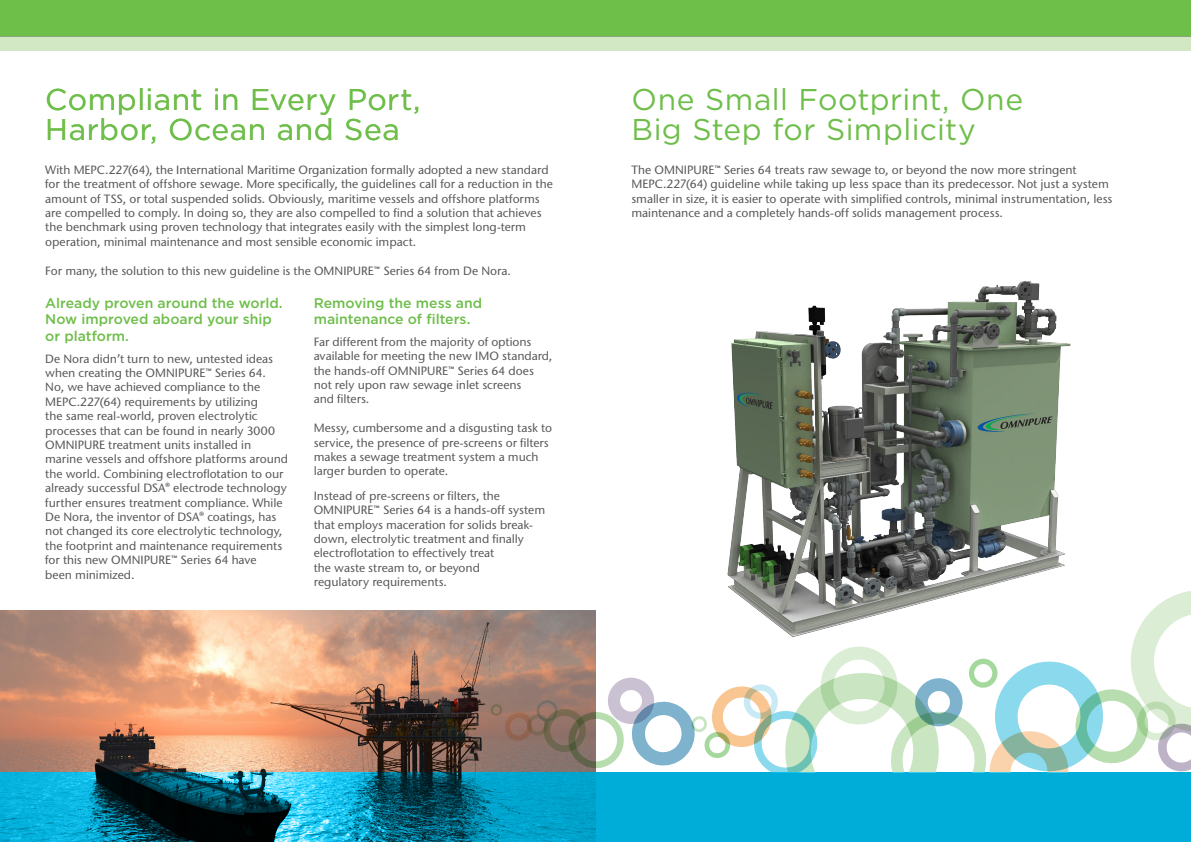
<style>
.page{position:relative;width:1191px;height:842px;background:#fff}
.page>*{position:absolute;margin:0;border:0;box-sizing:border-box;transform-origin:0 0}
.t1{font:30px/30px "Gotham";letter-spacing:.015em;color:#6ebe4a}
.t2{font:500 14px/16.8px "Gotham";color:#6ebe4a}
.t3{font:500 12px/14.4px "Stone Sans ITC Std";letter-spacing:-.005em;color:#57585a}
</style>
<div class="page">
<div style="left:0;top:0;width:1191px;height:36px;background:#6ebe4a"></div>
<div style="left:0;top:36px;width:1191px;height:14px;background:#d2e7c3"></div>
<img style="left:0;top:610px;width:491px;height:162px">
<img style="left:727px;top:281px;width:344px;height:309px">
<svg style="left:491px;top:590px;width:700px;height:182px"></svg>
<svg style="left:0;top:772px;width:1191px;height:70px;fill:#00add8"></svg>
<p class="t1" style="left:45px;top:84px;width:377px">Compliant in Every Port,<br>Harbor, Ocean and Sea</p>
<p class="t1" style="left:631px;top:84px;width:393px">One Small Footprint, One<br>Big Step for Simplicity</p>
<p class="t3" style="left:45px;top:162px;width:509px">With MEPC.227(64), the International Maritime Organization formally adopted a new standard for the treatment of offshore sewage. More specifically, the guidelines call for a reduction in the amount of TSS, or total suspended solids. Obviously, maritime vessels and offshore platforms are compelled to comply. In doing so, they are also compelled to find a solution that achieves the benchmark using proven technology that integrates easily with the simplest long-term operation, minimal maintenance and most sensible economic impact.</p>
<p class="t3" style="left:45px;top:263px;width:467px">For many, the solution to this new guideline is the OMNIPURE™ Series 64 from De Nora.</p>
<p class="t2" style="left:45px;top:294px;width:239px">Already proven around the world.<br>Now improved aboard your ship or platform.</p>
<p class="t3" style="left:45px;top:351px;width:244px">De Nora didn’t turn to new, untested ideas when creating the OMNIPURE™ Series 64.<br>No, we have achieved compliance to the MEPC.227(64) requirements by utilizing<br>the same real-world, proven electrolytic processes that can be found in nearly 3000<br>OMNIPURE treatment units installed in marine vessels and offshore platforms around the world. Combining electroflotation to our already successful DSA® electrode technology further ensures treatment compliance. While De Nora, the inventor of DSA® coatings, has not changed its core electrolytic technology, the footprint and maintenance requirements for this new OMNIPURE™ Series 64 have<br>been minimized.</p>
<p class="t2" style="left:314px;top:294px;width:170px">Removing the mess and maintenance of filters.</p>
<p class="t3" style="left:314px;top:334px;width:240px">Far different from the majority of options available for meeting the new IMO standard, the hands-off OMNIPURE™ Series 64 does not rely upon raw sewage inlet screens<br>and filters.</p>
<p class="t3" style="left:314px;top:421px;width:240px">Messy, cumbersome and a disgusting task to service, the presence of pre-screens or filters makes a sewage treatment system a much larger burden to operate.</p>
<p class="t3" style="left:314px;top:488px;width:233px">Instead of pre-screens or filters, the OMNIPURE™ Series 64 is a hands-off system that employs maceration for solids break&shy;down, electrolytic treatment and finally electroflotation to effectively treat<br>the waste stream to, or beyond<br>regulatory requirements.</p>
<p class="t3" style="left:631px;top:162px;width:482px">The OMNIPURE™ Series 64 treats raw sewage to, or beyond the now more stringent MEPC.227(64) guideline while taking up less space than its predecessor. Not just a system smaller in size, it is easier to operate with simplified controls, minimal instrumentation, less maintenance and a completely hands-off solids management process.</p>
</div>
